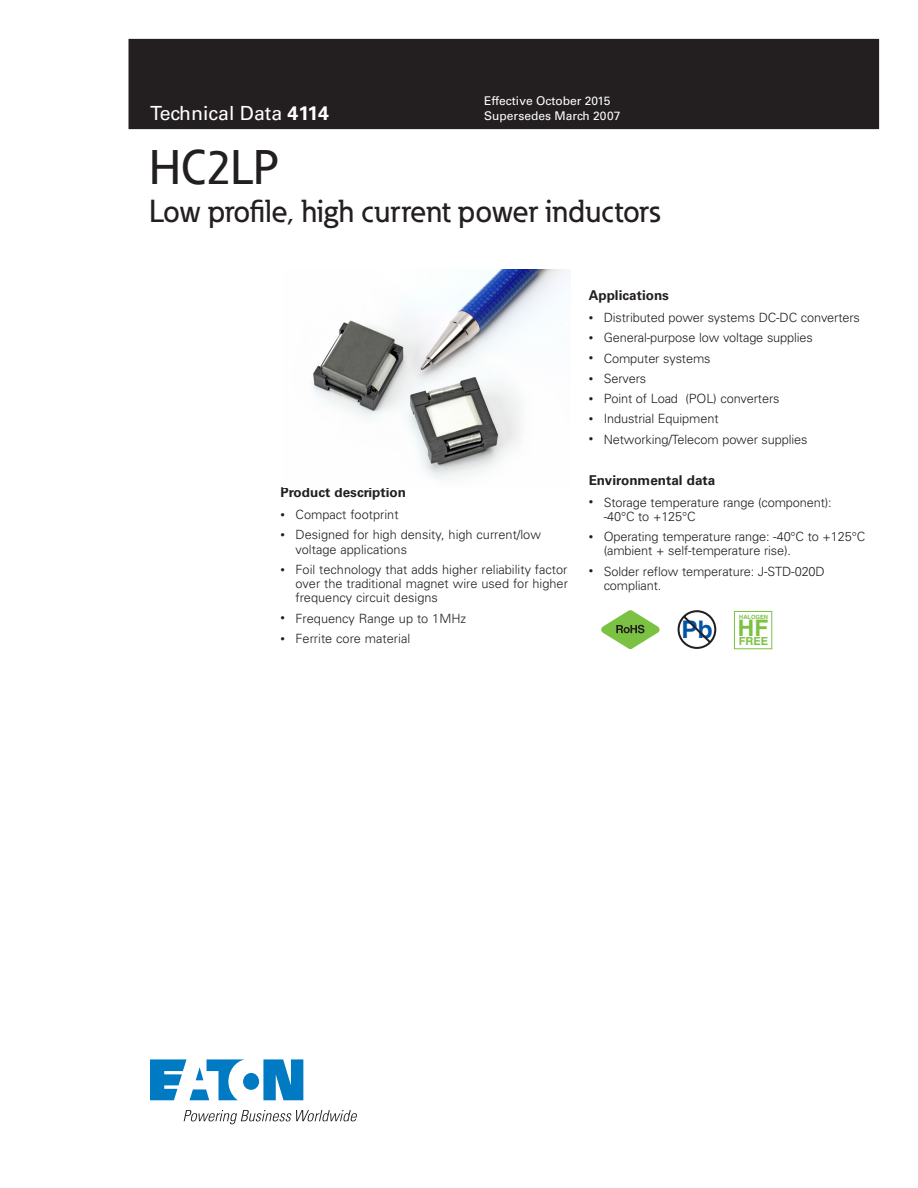
<style>
.page{position:relative;width:918px;height:1188px;background:#fff}
.page>*{position:absolute;margin:0;border:0;box-sizing:border-box;transform-origin:0 0}
.t1{font:500 48px "Eaton";color:#231f20}
.t2{font:500 31.5px "Eaton";color:#231f20}
.t3{font:700 24.3px "Helvetica";color:#0154a6}
.t4{font:700 22.8px "Helvetica";color:#7bc142}
.t5{font:19.5px "Univers LT Std";color:#fff}
.t6{font:700 13.5px "Univers LT Std";color:#231f20}
.t7{font:300 12.75px/14.2px "Univers";letter-spacing:-.01em;color:#231f20}
.t8{font:12px/15px "Univers LT Std";color:#fff}
.t9{font:700 11.1px "Helvetica";color:#7bc142}
.t10{font:700 5.7px "Helvetica";color:#7bc142}
.s1{font-weight:700}
.s2{font-size:9px}
</style>
<div class="page">
<div style="left:129px;top:39px;width:750px;height:90px;background:#231f20"></div>
<svg style="left:150px;top:1059px;width:153px;height:41px"></svg>
<svg style="left:184px;top:1110px;width:173px;height:14px"></svg>
<svg style="left:601px;top:610px;width:59px;height:39px"></svg>
<svg style="left:678px;top:610px;width:38px;height:39px"></svg>
<img style="left:312px;top:269px;width:257px;height:210px">
<div style="left:734px;top:611px;width:38px;height:38px;border:1px solid #7bc142"></div>
<h3 class="t5" style="left:150px;top:102px;width:181px">Technical Data <span class="s1">4114</span></h3>
<p class="t8" style="left:484px;top:93px;width:138px">Effective October 2015<br>Supersedes March 2007</p>
<h1 class="t1" style="left:149px;top:138px;width:131px">HC2LP</h1>
<h2 class="t2" style="left:149px;top:192px;width:513px">Low profile, high current power inductors</h2>
<p class="t6" style="left:280px;top:485px;width:127px">Product description</p>
<p class="t7" style="left:280px;top:507px;width:120px"><span class="s2">•</span> Compact footprint</p>
<p class="t7" style="left:296px;top:527px;width:247px;text-indent:-15px"><span class="s2">•</span> Designed for high density, high current/low voltage applications</p>
<p class="t7" style="left:296px;top:562px;width:274px;text-align:justify;text-indent:-15px"><span class="s2">•</span> Foil technology that adds higher reliability factor over the traditional magnet wire used for higher frequency circuit designs</p>
<p class="t7" style="left:280px;top:611px;width:187px"><span class="s2">•</span> Frequency Range up to 1MHz</p>
<p class="t7" style="left:280px;top:631px;width:131px"><span class="s2">•</span> Ferrite core material</p>
<p class="t6" style="left:589px;top:288px;width:82px">Applications</p>
<p class="t7" style="left:589px;top:310px;width:273px"><span class="s2">•</span> Distributed power systems DC-DC converters</p>
<p class="t7" style="left:589px;top:330px;width:226px"><span class="s2">•</span> General-purpose low voltage supplies</p>
<p class="t7" style="left:589px;top:351px;width:123px"><span class="s2">•</span> Computer systems</p>
<p class="t7" style="left:589px;top:371px;width:59px"><span class="s2">•</span> Servers</p>
<p class="t7" style="left:589px;top:391px;width:192px"><span class="s2">•</span> Point of Load (POL) converters</p>
<p class="t7" style="left:589px;top:411px;width:131px"><span class="s2">•</span> Industrial Equipment</p>
<p class="t7" style="left:589px;top:432px;width:220px"><span class="s2">•</span> Networking/Telecom power supplies</p>
<p class="t6" style="left:589px;top:472px;width:128px">Environmental data</p>
<p class="t7" style="left:604px;top:495px;width:230px;text-indent:-15px"><span class="s2">•</span> Storage temperature range (component): -40°C to +125°C</p>
<p class="t7" style="left:604px;top:529px;width:263px;text-indent:-15px"><span class="s2">•</span> Operating temperature range: -40°C to +125°C (ambient + self-temperature rise).</p>
<p class="t7" style="left:604px;top:564px;width:223px;text-indent:-15px"><span class="s2">•</span> Solder reflow temperature: J-STD-020D compliant.</p>
<h3 class="t3" style="left:682px;top:614px;width:33px">Pb</h3>
<p class="t10" style="left:739px;top:614px;width:30px">HALOGEN</p>
<h3 class="t4" style="left:738px;top:615px;width:32px">HF</h3>
<p class="t9" style="left:739px;top:635px;width:31px">FREE</p>
</div>
